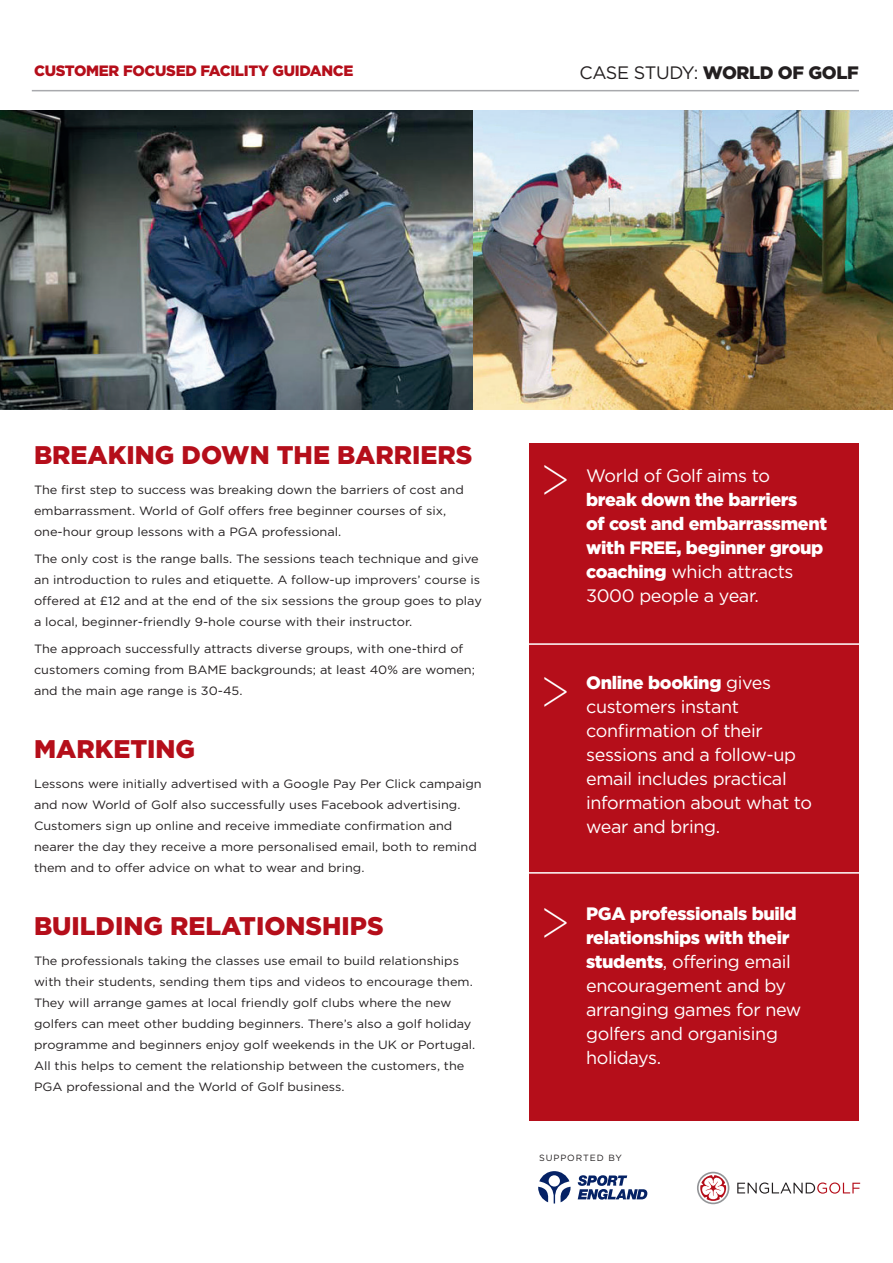
<style>
.page{position:relative;width:893px;height:1263px;background:#fff}
.page>*{position:absolute;margin:0;border:0;box-sizing:border-box;transform-origin:0 0}
.t1{font:200 60px "Gotham";color:#fff;scale:.8 1}
.t2{font:900 25.5px "Gotham";color:#b50e1a}
.t3{font:18px/24px "Gotham";letter-spacing:-.02em;color:#fff}
.t4{font:900 18px/24px "Gotham";letter-spacing:-.02em;color:#fff}
.t5{font:900 18px "Gotham";letter-spacing:-.02em;color:#231f20}
.t6{font:900 15px "Gotham";letter-spacing:-.02em;color:#b50e1a}
.t7{font:12px/21px "Gotham";color:#231f20;scale:1.06 1}
.t8{font:9px "Gotham";letter-spacing:.1em;color:#231f20}
.s1{font-weight:400}
.s2{font-weight:900}
</style>
<div class="page">
<img style="left:473px;top:111px;width:420px;height:299px">
<img style="left:0;top:111px;width:473px;height:299px">
<svg style="left:578px;top:1175px;width:69px;height:24px"></svg>
<svg style="left:538px;top:1171px;width:33px;height:32px"></svg>
<div style="left:530px;top:443px;width:329px;height:677px;background:#b50e1a"></div>
<hr style="left:529px;top:643px;width:331px;height:2px;background:#fff">
<hr style="left:528px;top:872px;width:332px;height:2px;background:#fff">
<hr style="left:32px;top:90px;width:827px;height:1px;background:#a8a9ad">
<svg style="left:737px;top:1182px;width:123px;height:12px"></svg>
<svg style="left:697px;top:1172px;width:32px;height:32px"></svg>
<p class="t6" style="left:34px;top:62px;width:321px">CUSTOMER FOCUSED FACILITY GUIDANCE</p>
<h3 class="t5" style="left:579px;top:62px;width:281px"><span class="s1">CASE STUDY:</span> WORLD OF GOLF</h3>
<h2 class="t2" style="left:34px;top:440px;width:440px">BREAKING DOWN THE BARRIERS</h2>
<p class="t7" style="left:34px;top:479px;width:407px">The first step to success was breaking down the barriers of cost and embarrassment. World of Golf offers free beginner courses of six, one-hour group lessons with a PGA professional.</p>
<p class="t7" style="left:34px;top:548px;width:424px">The only cost is the range balls. The sessions teach technique and give an introduction to rules and etiquette. A follow-up improvers’ course is offered at £12 and at the end of the six sessions the group goes to play a local, beginner-friendly 9-hole course with their instructor.</p>
<p class="t7" style="left:34px;top:638px;width:418px">The approach successfully attracts diverse groups, with one-third of customers coming from BAME backgrounds; at least 40% are women; and the main age range is 30-45.</p>
<h2 class="t2" style="left:34px;top:734px;width:163px">MARKETING</h2>
<p class="t7" style="left:34px;top:773px;width:424px">Lessons were initially advertised with a Google Pay Per Click campaign and now World of Golf also successfully uses Facebook advertising.<br>Customers sign up online and receive immediate confirmation and nearer the day they receive a more personalised email, both to remind them and to offer advice on what to wear and bring.</p>
<h2 class="t2" style="left:34px;top:911px;width:351px">BUILDING RELATIONSHIPS</h2>
<p class="t7" style="left:34px;top:950px;width:418px">The professionals taking the classes use email to build relationships with their students, sending them tips and videos to encourage them.<br>They will arrange games at local friendly golf clubs where the new golfers can meet other budding beginners. There’s also a golf holiday programme and beginners enjoy golf weekends in the UK or Portugal.<br>All this helps to cement the relationship between the customers, the PGA professional and the World of Golf business.</p>
<h1 class="t1" style="left:540px;top:448px;width:38px">&gt;</h1>
<h3 class="t3" style="left:586px;top:463px;width:185px">World of Golf aims to</h3>
<h3 class="t4" style="left:586px;top:487px;width:243px">break down the barriers<br>of cost and embarrassment with FREE, beginner group coaching <span class="s1">which attracts<br>3000 people a year.</span></h3>
<h1 class="t1" style="left:540px;top:660px;width:38px">&gt;</h1>
<h3 class="t3" style="left:586px;top:670px;width:228px"><span class="s2">Online booking</span> gives customers instant confirmation of their sessions and a follow-up email includes practical information about what to wear and bring.</h3>
<h1 class="t1" style="left:540px;top:890px;width:38px">&gt;</h1>
<h3 class="t3" style="left:586px;top:901px;width:217px"><span class="s2">PGA professionals build relationships with their students</span>, offering email encouragement and by arranging games for new golfers and organising holidays.</h3>
<p class="t8" style="left:539px;top:1153px;width:84px">SUPPORTED BY</p>
</div>
